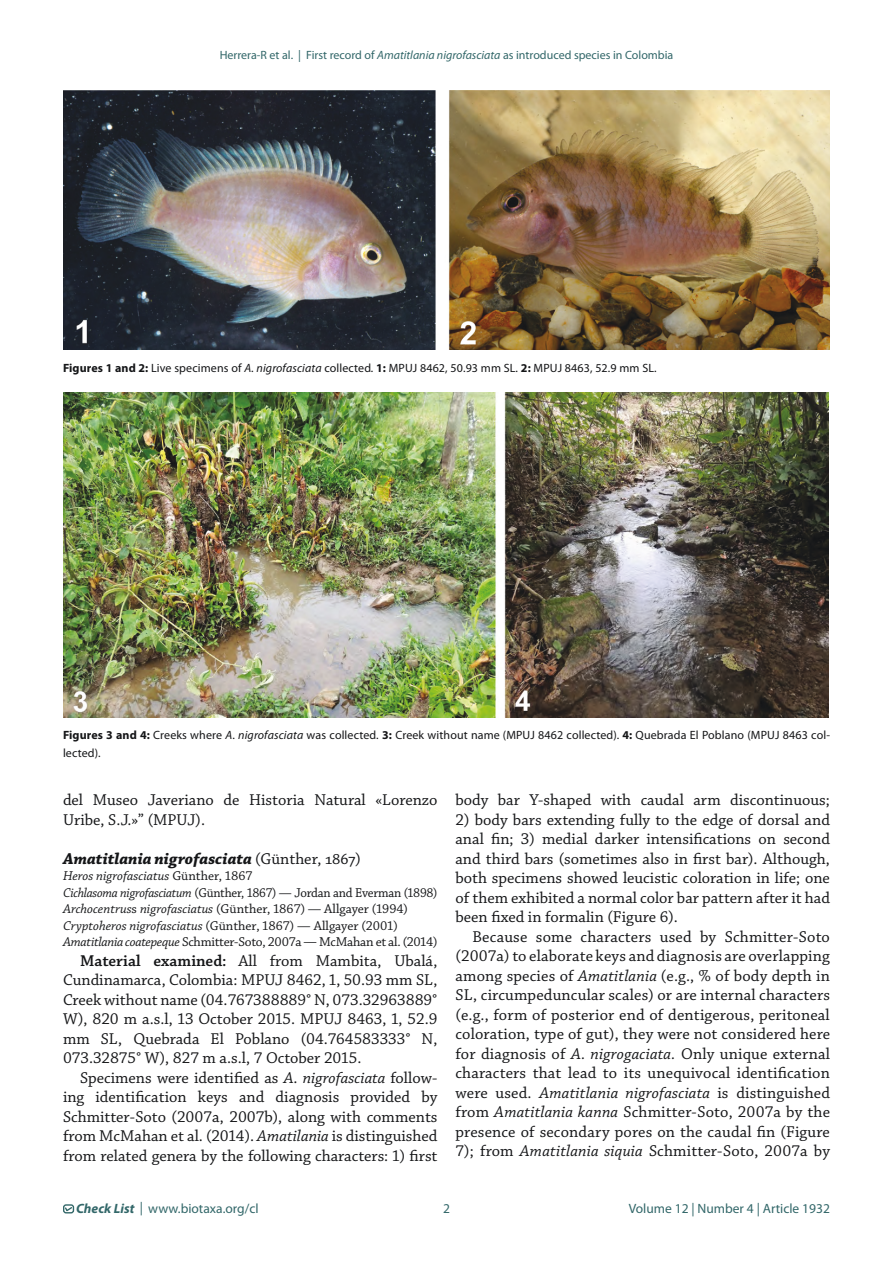
<style>
.page{position:relative;width:893px;height:1263px;background:#fff}
.page>*{position:absolute;margin:0;border:0;box-sizing:border-box;transform-origin:0 0}
.t1{font:16.5px/19.5px "Chaparral Pro";color:#141517;text-align:justify}
.t2{font:italic 700 16.5px "Chaparral Pro";color:#141517}
.t3{font:13.5px/16.5px "Chaparral Pro";letter-spacing:-.02em;color:#141517}
.t4{font:13.5px "Myriad Pro";color:#326769}
.t5{font:12px/18px "Myriad Pro";letter-spacing:.01em;color:#141517}
.t6{font:12px "Myriad Pro";color:#326769}
.s1{font-style:italic}
.s2{font-weight:700}
.s3{font-weight:400;font-style:normal}
.s4{font-weight:600}
.s5{font-weight:700;font-style:italic}
</style>
<div class="page">
<div style="left:63px;top:1204px;width:11px;height:9px;border:1px solid #326768;border-radius:2px"></div>
<svg style="left:64px;top:1206px;width:9px;height:6px"></svg>
<img style="left:63px;top:90px;width:767px;height:260px">
<img style="left:63px;top:392px;width:766px;height:325px">
<p class="t6" style="left:220px;top:50px;width:455px">Herrera-R et al. | First record of <span class="s1">Amatitlania nigrofasciata</span> as introduced species in Colombia</p>
<p class="t5" style="left:63px;top:359px;width:595px"><span class="s2">Figures 1 and 2:</span> Live specimens of <span class="s1">A</span>. <span class="s1">nigrofasciata</span> collected<span class="s1">.</span> <span class="s2">1:</span> MPUJ 8462, 50.93 mm SL. <span class="s2">2:</span> MPUJ 8463, 52.9 mm SL.</p>
<p class="t5" style="left:63px;top:726px;width:768px"><span class="s2">Figures 3 and 4:</span> Creeks where <span class="s1">A</span>. <span class="s1">nigrofasciata</span> was collected. <span class="s2">3:</span> Creek without name (MPUJ 8462 collected). <span class="s2">4:</span> Quebrada El Poblano (MPUJ 8463 col&shy;lected).</p>
<p class="t1" style="left:63px;top:791px;width:376px">del Museo Javeriano de Historia Natural «Lorenzo<br>Uribe, S.J.»” (MPUJ).</p>
<p class="t2" style="left:63px;top:848px;width:300px">Amatitlania nigrofasciata <span class="s3">(Günther, 1867)</span></p>
<p class="t3" style="left:63px;top:869px;width:376px"><span class="s1">Heros nigrofasciatus</span> Günther, 1867<br><span class="s1">Cichlasoma nigrofasciatum</span> (Günther, 1867) — Jordan and Everman (1898)<br><span class="s1">Archocentrus</span>s <span class="s1">nigrofasciatus</span> (Günther, 1867) — Allgayer (1994)<br><span class="s1">Cryptoheros nigrofasciatus</span> (Günther, 1867) — Allgayer (2001)<br><span class="s1">Amatitlania coatepeque</span> Schmitter-Soto, 2007a <span class="s1">—</span> McMahan et al. (2014)</p>
<p class="t1" style="left:63px;top:952px;width:376px;text-indent:17px"><span class="s4">Material examined:</span> All from Mambita, Ubalá, Cundinamarca, Colombia: MPUJ 8462, 1, 50.93 mm SL, Creek without name (04.767388889° N, 073.32963889° W), 820 m a.s.l, 13 October 2015. MPUJ 8463, 1, 52.9 mm SL, Quebrada El Poblano (04.764583333° N, 073.32875° W), 827 m a.s.l, 7 October 2015.</p>
<p class="t1" style="left:63px;top:1069px;width:376px;text-indent:17px">Specimens were identified as <span class="s1">A</span>. <span class="s1">nigrofasciata</span> follow&shy;ing identification keys and diagnosis provided by Schmitter-Soto (2007a, 2007b), along with comments from McMahan et al. (2014). <span class="s1">Amatilania</span> is distinguished from related genera by the following characters: 1) first</p>
<p class="t1" style="left:455px;top:791px;width:376px">body bar Y-shaped with caudal arm discontinuous;</p>
<p class="t1" style="left:455px;top:811px;width:376px">2) body bars extending fully to the edge of dorsal and anal fin; 3) medial darker intensifications on second and third bars (sometimes also in first bar). Although, both specimens showed leucistic coloration in life; one of them exhibited a normal color bar pattern after it had been fixed in formalin (Figure 6).</p>
<p class="t1" style="left:455px;top:928px;width:376px;text-indent:17px">Because some characters used by Schmitter-Soto (2007a) to elaborate keys and diagnosis are overlapping among species of <span class="s1">Amatitlania</span> (e.g., % of body depth in SL, circumpeduncular scales) or are internal characters (e.g., form of posterior end of dentigerous, peritoneal coloration, type of gut), they were not considered here for diagnosis of <span class="s1">A. nigrogaciata.</span> Only unique external characters that lead to its unequivocal identification were used. <span class="s1">Amatitlania nigrofasciata</span> is distinguished from <span class="s1">Amatitlania kanna</span> Schmitter-Soto, 2007a by the presence of secondary pores on the caudal fin (Figure 7); from <span class="s1">Amatitlania siquia</span> Schmitter-Soto, 2007a by</p>
<p class="t4" style="left:76px;top:1204px;width:184px"><span class="s5">Check List</span> | www.biotaxa.org/cl</p>
<p class="t4" style="left:629px;top:1204px;width:203px">Volume 12 | Number 4 | Article 1932</p>
<p class="t4" style="left:443px;top:1204px;width:8px">2</p>
</div>
